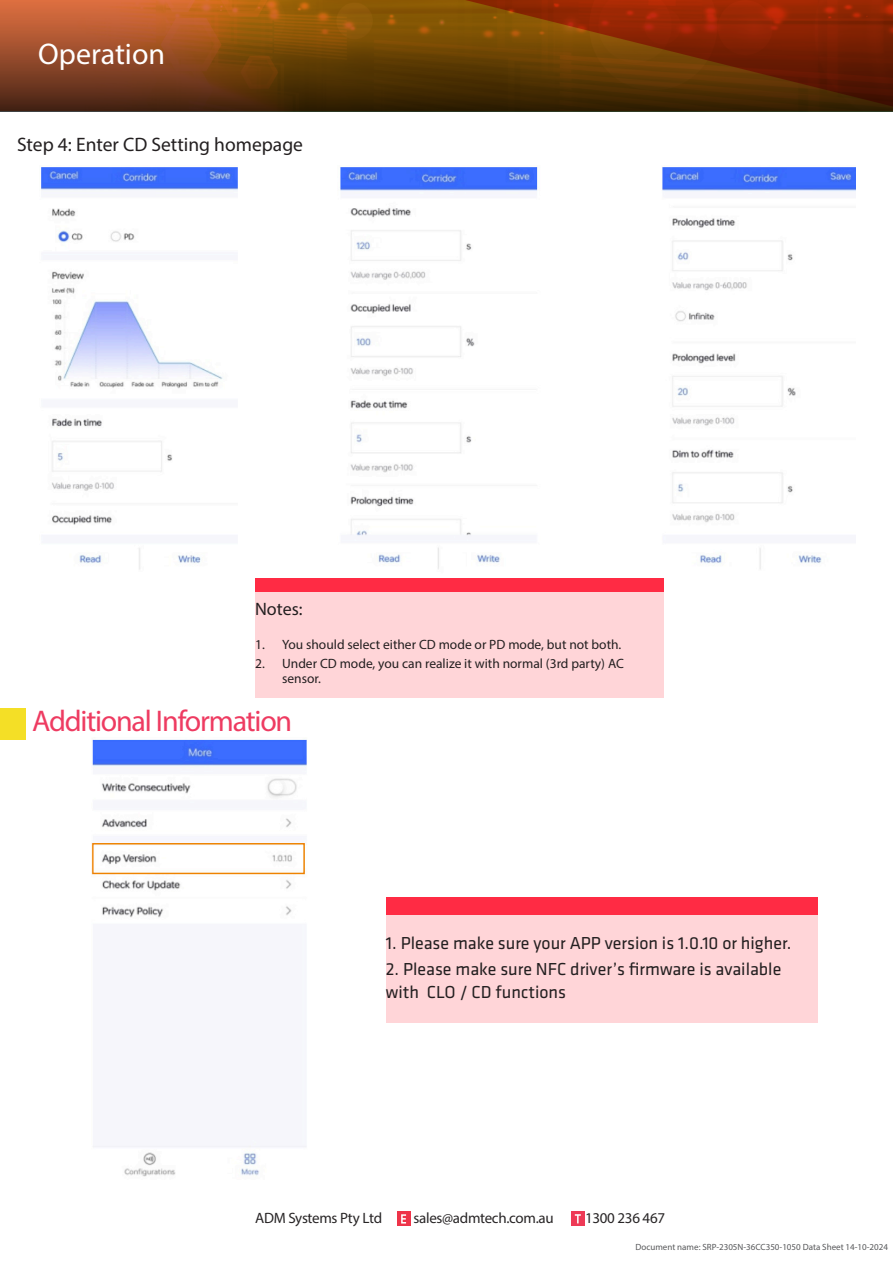
<style>
.page{position:relative;width:893px;height:1263px;background:#fff}
.page>*{position:absolute;margin:0;border:0;box-sizing:border-box;transform-origin:0 0}
.HEADLINE{font:30px "Myriad Pro";letter-spacing:-.04em;color:#ee3b61}
.HEADLINE-2{font:30px "Myriad Pro";color:#fff}
.Body_Copy{font:19.5px "Myriad Pro";color:#231f20}
.Body_Copy-2{font:18px/22.5px "Klavika Basic";color:#231f20}
.Body_Copy-3{font:18px "Myriad Pro";color:#231f20}
.HEADLINE-3{font:15px "Myriad Pro";letter-spacing:-.02em;color:#282526}
.t1{font:13.5px/15px "Myriad Pro";color:#231f20}
.t2{font:9px "Myriad Pro";color:#57585a}
</style>
<div class="page">
<svg style="left:0;top:0;width:893px;height:111px"></svg>
<svg style="left:334px;top:0;width:559px;height:110px"></svg>
<div style="left:571px;top:1211px;width:13px;height:15px;background:#ee3a56"></div>
<svg style="left:575px;top:1214px;width:6px;height:9px"></svg>
<div style="left:397px;top:1211px;width:13px;height:15px;background:#ee3449"></div>
<svg style="left:401px;top:1214px;width:5px;height:9px"></svg>
<img style="left:91px;top:739px;width:216px;height:438px">
<img style="left:41px;top:167px;width:814px;height:403px">
<div style="left:386px;top:914px;width:431px;height:109px;background:#ffd5d8"></div>
<div style="left:386px;top:897px;width:431px;height:17px;background:#ff2b44"></div>
<div style="left:0;top:708px;width:25px;height:32px;background:#f4df26"></div>
<div style="left:255px;top:586px;width:408px;height:111px;background:#ffd5d8"></div>
<div style="left:255px;top:578px;width:408px;height:14px;background:#ff2b44"></div>
<p class="HEADLINE-2" style="left:38px;top:36px;width:128px">Operation</p>
<p class="Body_Copy" style="left:17px;top:132px;width:288px">Step 4: Enter CD Setting homepage</p>
<p class="Body_Copy-3" style="left:255px;top:598px;width:49px">Notes:</p>
<p class="t1" style="left:255px;top:637px;width:368px">1. You should select either CD mode or PD mode, but not both.</p>
<p class="t1" style="left:282px;top:656px;width:343px;text-indent:-27px">2. Under CD mode, you can realize it with normal (3rd party) AC sensor.</p>
<p class="HEADLINE" style="left:32px;top:702px;width:261px">Additional Information</p>
<p class="Body_Copy-2" style="left:386px;top:931px;width:407px">1. Please make sure your APP version is 1.0.10 or higher.</p>
<p class="Body_Copy-2" style="left:386px;top:957px;width:397px">2. Please make sure NFC driver’s firmware is available with CLO / CD functions</p>
<p class="HEADLINE-3" style="left:255px;top:1208px;width:128px">ADM Systems Pty Ltd</p>
<p class="HEADLINE-3" style="left:413px;top:1208px;width:142px">sales@admtech.com.au</p>
<p class="HEADLINE-3" style="left:585px;top:1208px;width:82px">1300 236 467</p>
<p class="t2" style="left:635px;top:1241px;width:254px">Document name: SRP-2305N-36CC350-1050 Data Sheet 14-10-2024</p>
</div>
